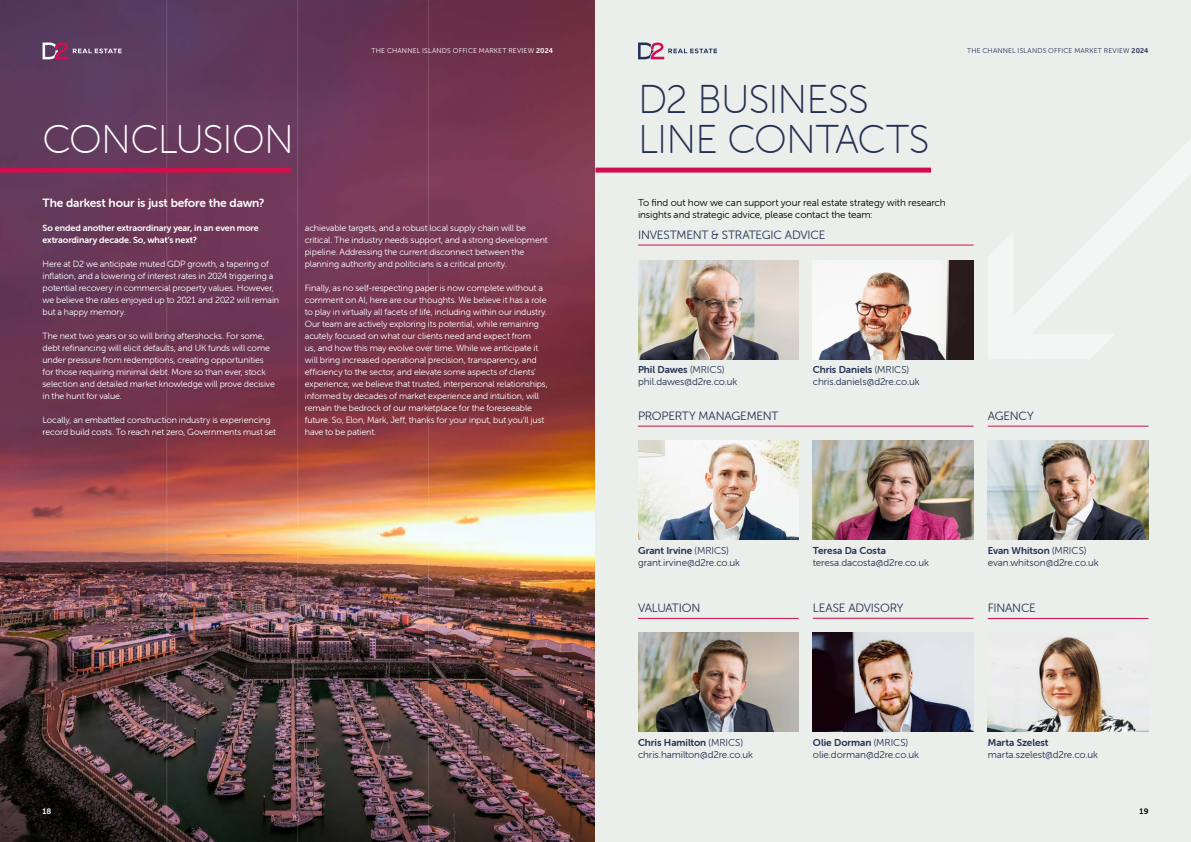
<style>
.page{position:relative;width:1191px;height:842px;background:#fff}
.page>*{position:absolute;margin:0;border:0;box-sizing:border-box;transform-origin:0 0}
.t1{font:40px/40px "Museo Sans Rounded 100";letter-spacing:-.02em;color:#253052}
.t2{font:40px "Museo Sans Rounded 100";letter-spacing:-.025em;color:#fff}
.t3{font:12px "Museo Sans Rounded 300";letter-spacing:-.015em;color:#253052}
.t4{font:12px "Museo Sans Rounded 700";letter-spacing:-.01em;color:#fff}
.t5{font:10px "Museo Sans Rounded 300";letter-spacing:-.01em;color:#253052}
.t6{font:10px "Museo Sans Rounded 700";color:#253052}
.t7{font:10px/12px "Museo Sans Rounded 300";letter-spacing:-.005em;color:#000}
.t8{font:9px/12px "Museo Sans Rounded 300";letter-spacing:-.01em;color:#fff}
.t9{font:9px/12px "Museo Sans Rounded 700";letter-spacing:-.01em;color:#fff}
.t10{font:8px "Museo Sans Rounded 700";color:#fff}
.t11{font:8px "Museo Sans Rounded 700";color:#000}
.t12{font:7px "Museo Sans Rounded 300";letter-spacing:.03em;color:#253052}
.t13{font:7px "Museo Sans Rounded 300";letter-spacing:.03em;color:#fff}
.s1{font-family:"Museo Sans Rounded 700"}
.s2{font-family:"Museo Sans Rounded 300"}
</style>
<div class="page">
<img style="left:0;top:0;width:595px;height:842px">
<div style="left:595px;top:0;width:596px;height:842px;background:#eaefec"></div>
<hr style="left:167px;top:0;width:1px;height:842px;background:#fcfdfc">
<hr style="left:297px;top:0;width:1px;height:842px;background:#fcfdfc">
<hr style="left:428px;top:0;width:1px;height:842px;background:#fcfdfc">
<hr style="left:762px;top:0;width:1px;height:842px;background:#fff">
<hr style="left:893px;top:0;width:1px;height:842px;background:#fff">
<hr style="left:1024px;top:0;width:1px;height:842px;background:#fff">
<div style="left:0;top:168px;width:291px;height:5px;background:#d30e4b"></div>
<div style="left:595px;top:168px;width:336px;height:5px;background:#d30e4b"></div>
<svg style="left:638px;top:43px;width:79px;height:16px"></svg>
<svg style="left:43px;top:43px;width:79px;height:16px"></svg>
<hr style="left:638px;top:245px;width:335px;height:1px;background:#d30e4b">
<img style="left:638px;top:260px;width:160px;height:99px">
<hr style="left:638px;top:618px;width:160px;height:1px;background:#d30e4b">
<img style="left:638px;top:633px;width:160px;height:99px">
<img style="left:813px;top:260px;width:160px;height:99px">
<img style="left:987px;top:440px;width:161px;height:100px">
<hr style="left:987px;top:618px;width:161px;height:1px;background:#d30e4b">
<img style="left:987px;top:633px;width:161px;height:99px">
<hr style="left:638px;top:426px;width:335px;height:1px;background:#d30e4b">
<img style="left:813px;top:440px;width:160px;height:100px">
<img style="left:638px;top:440px;width:160px;height:100px">
<img style="left:813px;top:633px;width:160px;height:99px">
<hr style="left:987px;top:426px;width:161px;height:1px;background:#d30e4b">
<hr style="left:813px;top:618px;width:160px;height:1px;background:#d30e4b">
<p class="t13" style="left:371px;top:47px;width:183px">THE CHANNEL ISLANDS OFFICE MARKET REVIEW <span class="s1">2024</span></p>
<h1 class="t2" style="left:43px;top:118px;width:253px">CONCLUSION</h1>
<h2 class="t4" style="left:43px;top:197px;width:223px">The darkest hour is just before the dawn?</h2>
<p class="t9" style="left:43px;top:222px;width:218px">So ended another extraordinary year, in an even more extraordinary decade. So, what’s next?</p>
<p class="t8" style="left:43px;top:258px;width:238px">Here at D2 we anticipate muted GDP growth, a tapering of inflation, and a lowering of interest rates in 2024 triggering a potential recovery in commercial property values. However, we believe the rates enjoyed up to 2021 and 2022 will remain but a happy memory.</p>
<p class="t8" style="left:43px;top:330px;width:234px">The next two years or so will bring aftershocks. For some, debt refinancing will elicit defaults, and UK funds will come under pressure from redemptions, creating opportunities for those requiring minimal debt. More so than ever, stock selection and detailed market knowledge will prove decisive in the hunt for value.</p>
<p class="t8" style="left:43px;top:414px;width:235px">Locally, an embattled construction industry is experiencing record build costs. To reach net zero, Governments must set</p>
<p class="t8" style="left:305px;top:222px;width:244px">achievable targets, and a robust local supply chain will be critical. The industry needs support, and a strong development pipeline. Addressing the current disconnect between the planning authority and politicians is a critical priority.</p>
<p class="t8" style="left:305px;top:282px;width:244px">Finally, as no self-respecting paper is now complete without a comment on AI, here are our thoughts. We believe it has a role to play in virtually all facets of life, including within our industry.<br>Our team are actively exploring its potential, while remaining acutely focused on what our clients need and expect from<br>us, and how this may evolve over time. While we anticipate it will bring increased operational precision, transparency, and efficiency to the sector, and elevate some aspects of clients’ experience, we believe that trusted, interpersonal relationships, informed by decades of market experience and intuition, will remain the bedrock of our marketplace for the foreseeable future. So, Elon, Mark, Jeff, thanks for your input, but you’ll just have to be patient.</p>
<h1 class="t1" style="left:638px;top:80px;width:293px">D2 BUSINESS<br>LINE CONTACTS</h1>
<p class="t7" style="left:638px;top:197px;width:309px">To find out how we can support your real estate strategy with research insights and strategic advice, please contact the team:</p>
<h2 class="t3" style="left:638px;top:228px;width:189px">INVESTMENT &amp; STRATEGIC ADVICE</h2>
<p class="t12" style="left:967px;top:47px;width:183px">THE CHANNEL ISLANDS OFFICE MARKET REVIEW <span class="s1">2024</span></p>
<p class="t6" style="left:638px;top:364px;width:88px">Phil Dawes <span class="s2">(MRICS)</span></p>
<p class="t5" style="left:638px;top:376px;width:101px">phil.dawes@d2re.co.uk</p>
<h2 class="t3" style="left:638px;top:409px;width:142px">PROPERTY MANAGEMENT</h2>
<p class="t6" style="left:813px;top:364px;width:98px">Chris Daniels <span class="s2">(MRICS)</span></p>
<p class="t5" style="left:813px;top:376px;width:108px">chris.daniels@d2re.co.uk</p>
<h2 class="t3" style="left:987px;top:409px;width:47px">AGENCY</h2>
<p class="t6" style="left:638px;top:545px;width:92px">Grant Irvine <span class="s2">(MRICS)</span></p>
<p class="t5" style="left:638px;top:557px;width:104px">grant.irvine@d2re.co.uk</p>
<h2 class="t3" style="left:638px;top:601px;width:64px">VALUATION</h2>
<p class="t6" style="left:813px;top:545px;width:75px">Teresa Da Costa</p>
<p class="t5" style="left:813px;top:557px;width:117px">teresa.dacosta@d2re.co.uk</p>
<h2 class="t3" style="left:813px;top:601px;width:92px">LEASE ADVISORY</h2>
<p class="t6" style="left:987px;top:545px;width:100px">Evan Whitson <span class="s2">(MRICS)</span></p>
<p class="t5" style="left:987px;top:557px;width:112px">evan.whitson@d2re.co.uk</p>
<h2 class="t3" style="left:987px;top:601px;width:50px">FINANCE</h2>
<p class="t6" style="left:638px;top:737px;width:106px">Chris Hamilton <span class="s2">(MRICS)</span></p>
<p class="t5" style="left:638px;top:749px;width:117px">chris.hamilton@d2re.co.uk</p>
<p class="t6" style="left:813px;top:737px;width:97px">Olie Dorman <span class="s2">(MRICS)</span></p>
<p class="t5" style="left:813px;top:749px;width:108px">olie.dorman@d2re.co.uk</p>
<p class="t6" style="left:987px;top:737px;width:62px">Marta Szelest</p>
<p class="t5" style="left:987px;top:749px;width:112px">marta.szelest@d2re.co.uk</p>
<p class="t10" style="left:43px;top:806px;width:10px">18</p>
<p class="t11" style="left:1139px;top:806px;width:10px">19</p>
</div>
